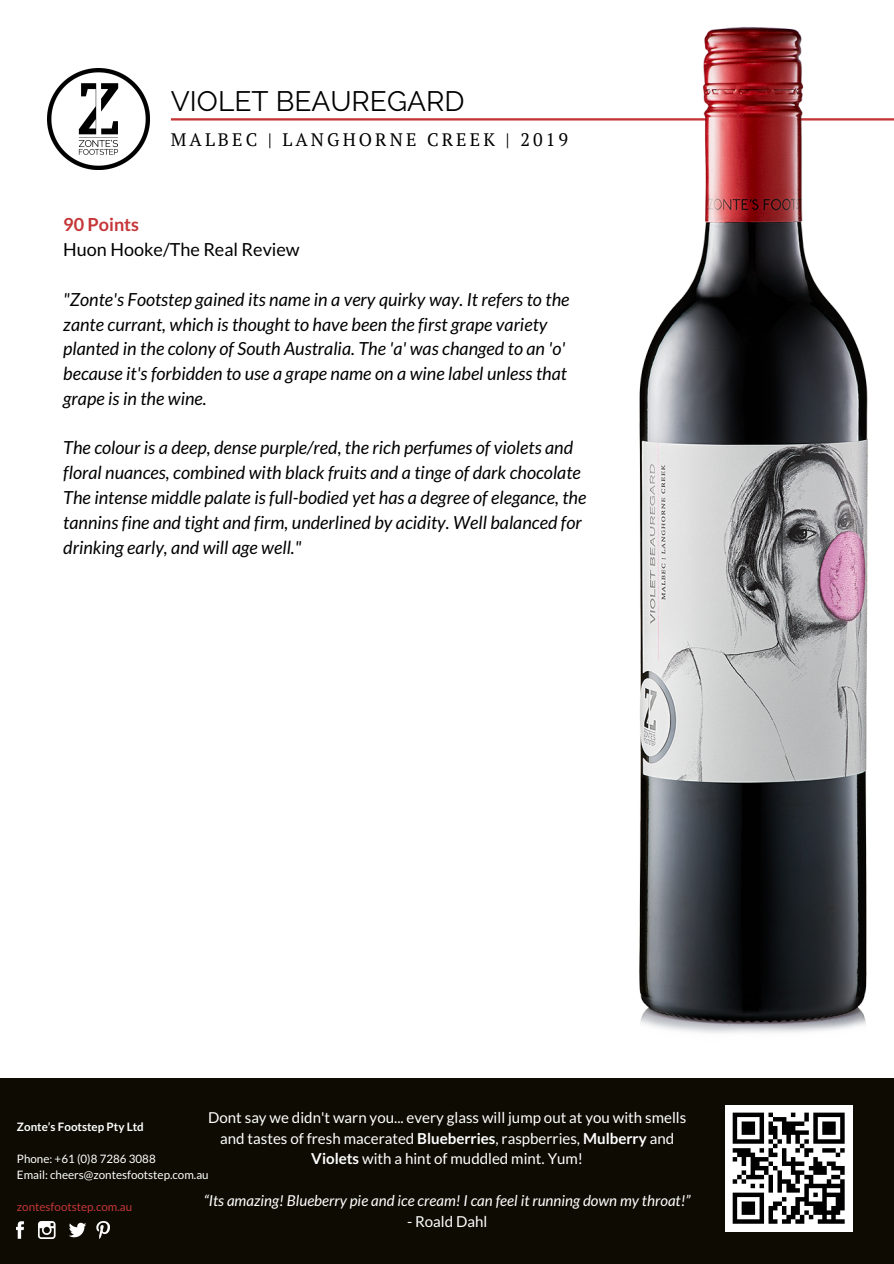
<style>
.page{position:relative;width:894px;height:1264px;background:#fff}
.page>*{position:absolute;margin:0;border:0;box-sizing:border-box;transform-origin:0 0}
.t1{font:28.05px "Raleway";color:#000}
.t2{font:italic 18px/24.8px "Lato";color:#000}
.t3{font:18px "PT Serif";letter-spacing:.17em;color:#000}
.t4{font:18px "Lato";color:#000}
.t5{font:700 18px "Lato";color:#c53639}
.t6{font:15px/20.7px "Lato";color:#fff;text-align:center}
.t7{font:italic 15px "Lato";color:#fff}
.t8{font:11.55px "Lato";color:#fff}
.t9{font:700 11.55px "Lato";color:#fff}
.t10{font:11.55px "Lato";color:#c53639}
.s1{font-weight:700}
</style>
<div class="page">
<div style="left:0;top:1078px;width:893px;height:185px;background:#0d0b02"></div>
<img style="left:17px;top:1221px;width:92px;height:16px">
<svg style="left:171px;top:118px;width:722px;height:2px"></svg>
<img style="left:48px;top:69px;width:101px;height:101px">
<img style="left:620px;top:27px;width:265px;height:1007px">
<img style="left:725px;top:1105px;width:126px;height:126px">
<p class="t1" style="left:171px;top:85px;width:295px">VIOLET BEAUREGARD</p>
<p class="t3" style="left:171px;top:127px;width:398px">MALBEC | LANGHORNE CREEK | 2019</p>
<p class="t5" style="left:63px;top:214px;width:77px">90 Points</p>
<p class="t4" style="left:63px;top:238px;width:238px">Huon Hooke/The Real Review</p>
<p class="t2" style="left:63px;top:286px;width:507px">"Zonte's Footstep gained its name in a very quirky way. It refers to the zante currant, which is thought to have been the first grape variety planted in the colony of South Australia. The 'a' was changed to an 'o' because it's forbidden to use a grape name on a wine label unless that grape is in the wine.</p>
<p class="t2" style="left:63px;top:435px;width:524px">The colour is a deep, dense purple/red, the rich perfumes of violets and floral nuances, combined with black fruits and a tinge of dark chocolate The intense middle palate is full-bodied yet has a degree of elegance, the tannins fine and tight and firm, underlined by acidity. Well balanced for drinking early, and will age well."</p>
<p class="t6" style="left:208px;top:1106px;width:479px">Dont say we didn't warn you... every glass will jump out at you with smells and tastes of fresh macerated <span class="s1">Blueberries</span>, raspberries, <span class="s1">Mulberry</span> and<br><span class="s1">Violets</span> with a hint of muddled mint. Yum!</p>
<p class="t7" style="left:204px;top:1190px;width:488px">“Its amazing! Blueberry pie and ice cream! I can feel it running down my throat!”</p>
<p class="t6" style="left:407px;top:1210px;width:82px">- Roald Dahl</p>
<p class="t9" style="left:17px;top:1119px;width:128px">Zonte’s Footstep Pty Ltd</p>
<p class="t8" style="left:17px;top:1151px;width:140px">Phone: +61 (0)8 7286 3088</p>
<p class="t8" style="left:17px;top:1167px;width:193px">Email: cheers@zontesfootstep.com.au</p>
<p class="t10" style="left:17px;top:1199px;width:117px">zontesfootstep.com.au</p>
</div>
